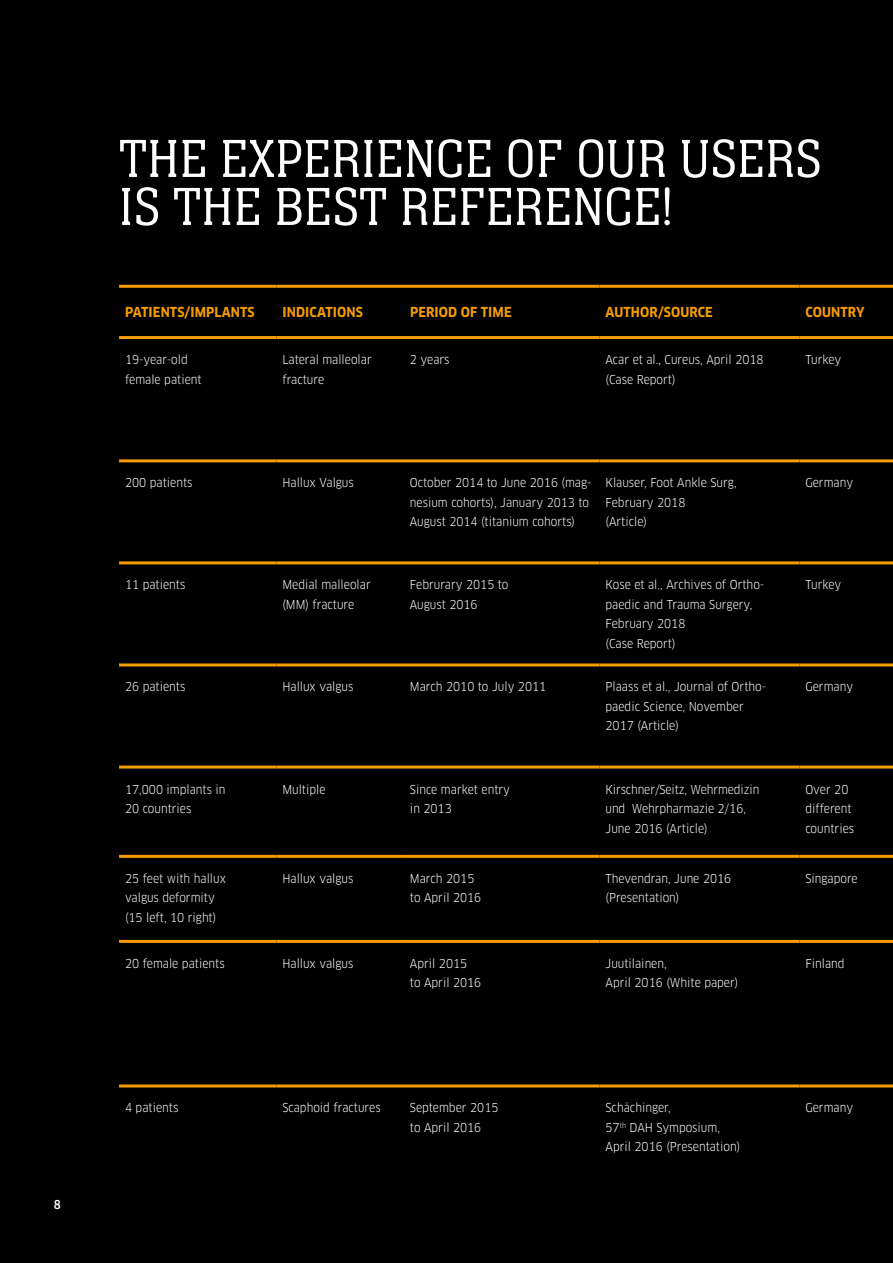
<style>
.page{position:relative;width:893px;height:1263px;background:#000}
.page>*{position:absolute;margin:0;border:0;box-sizing:border-box;transform-origin:0 0}
.t1{font:300 55.5px/48px "Neue Aachen Pro";letter-spacing:.005em;color:#fff}
.t2{font:700 13.5px "Clan Pro Narr";letter-spacing:.01em;color:#f59c00}
.t3{font:12px/19.5px "Clan Pro Narr";color:#fff}
.t4{font:500 12px "Clan Pro Narr";color:#fff}
</style>
<div class="page">
<hr style="left:119px;top:285px;width:157px;height:3px;background:#f59c00">
<hr style="left:276px;top:285px;width:128px;height:3px;background:#f59c00">
<hr style="left:404px;top:285px;width:196px;height:3px;background:#f59c00">
<hr style="left:600px;top:285px;width:199px;height:3px;background:#f59c00">
<hr style="left:799px;top:285px;width:94px;height:3px;background:#f59c00">
<hr style="left:119px;top:336px;width:157px;height:3px;background:#f59c00">
<hr style="left:276px;top:336px;width:128px;height:3px;background:#f59c00">
<hr style="left:404px;top:336px;width:196px;height:3px;background:#f59c00">
<hr style="left:600px;top:336px;width:199px;height:3px;background:#f59c00">
<hr style="left:799px;top:336px;width:94px;height:3px;background:#f59c00">
<hr style="left:119px;top:459px;width:157px;height:3px;background:#f59c00">
<hr style="left:276px;top:459px;width:128px;height:3px;background:#f59c00">
<hr style="left:404px;top:459px;width:196px;height:3px;background:#f59c00">
<hr style="left:600px;top:459px;width:199px;height:3px;background:#f59c00">
<hr style="left:799px;top:459px;width:94px;height:3px;background:#f59c00">
<hr style="left:119px;top:561px;width:157px;height:3px;background:#f59c00">
<hr style="left:276px;top:561px;width:128px;height:3px;background:#f59c00">
<hr style="left:404px;top:561px;width:196px;height:3px;background:#f59c00">
<hr style="left:600px;top:561px;width:199px;height:3px;background:#f59c00">
<hr style="left:799px;top:561px;width:94px;height:3px;background:#f59c00">
<hr style="left:119px;top:663px;width:157px;height:3px;background:#f59c00">
<hr style="left:276px;top:663px;width:128px;height:3px;background:#f59c00">
<hr style="left:404px;top:663px;width:196px;height:3px;background:#f59c00">
<hr style="left:600px;top:663px;width:199px;height:3px;background:#f59c00">
<hr style="left:799px;top:663px;width:94px;height:3px;background:#f59c00">
<hr style="left:119px;top:765px;width:157px;height:3px;background:#f59c00">
<hr style="left:276px;top:765px;width:128px;height:3px;background:#f59c00">
<hr style="left:404px;top:765px;width:196px;height:3px;background:#f59c00">
<hr style="left:600px;top:765px;width:199px;height:3px;background:#f59c00">
<hr style="left:799px;top:765px;width:94px;height:3px;background:#f59c00">
<hr style="left:119px;top:855px;width:157px;height:3px;background:#f59c00">
<hr style="left:276px;top:855px;width:128px;height:3px;background:#f59c00">
<hr style="left:404px;top:855px;width:196px;height:3px;background:#f59c00">
<hr style="left:600px;top:855px;width:199px;height:3px;background:#f59c00">
<hr style="left:799px;top:855px;width:94px;height:3px;background:#f59c00">
<hr style="left:119px;top:940px;width:157px;height:3px;background:#f59c00">
<hr style="left:276px;top:940px;width:128px;height:3px;background:#f59c00">
<hr style="left:404px;top:940px;width:196px;height:3px;background:#f59c00">
<hr style="left:600px;top:940px;width:199px;height:3px;background:#f59c00">
<hr style="left:799px;top:940px;width:94px;height:3px;background:#f59c00">
<hr style="left:119px;top:1084px;width:157px;height:3px;background:#f59c00">
<hr style="left:276px;top:1084px;width:128px;height:3px;background:#f59c00">
<hr style="left:404px;top:1084px;width:196px;height:3px;background:#f59c00">
<hr style="left:600px;top:1084px;width:199px;height:3px;background:#f59c00">
<hr style="left:799px;top:1084px;width:94px;height:3px;background:#f59c00">
<p class="t4" style="left:54px;top:1198px;width:9px">8</p>
<h1 class="t1" style="left:119px;top:135px;width:704px">THE EXPERIENCE OF OUR USERS<br>IS THE BEST REFERENCE!</h1>
<p class="t2" style="left:125px;top:304px;width:131px">PATIENTS/IMPLANTS</p>
<p class="t2" style="left:282px;top:304px;width:82px">INDICATIONS</p>
<p class="t2" style="left:410px;top:304px;width:103px">PERIOD OF TIME</p>
<p class="t2" style="left:606px;top:304px;width:109px">AUTHOR/SOURCE</p>
<p class="t2" style="left:805px;top:304px;width:61px">COUNTRY</p>
<p class="t3" style="left:125px;top:350px;width:78px">19-year-old female patient</p>
<p class="t3" style="left:282px;top:350px;width:91px">Lateral malleolar fracture</p>
<p class="t3" style="left:410px;top:350px;width:41px">2 years</p>
<p class="t3" style="left:606px;top:350px;width:160px">Acar et al., Cureus, April 2018 (Case Report)</p>
<p class="t3" style="left:805px;top:350px;width:37px">Turkey</p>
<p class="t3" style="left:125px;top:473px;width:69px">200 patients</p>
<p class="t3" style="left:282px;top:473px;width:73px">Hallux Valgus</p>
<p class="t3" style="left:410px;top:473px;width:183px">October 2014 to June 2016 (mag&shy;nesium cohorts), January 2013 to<br>August 2014 (titanium cohorts)</p>
<p class="t3" style="left:606px;top:473px;width:133px">Klauser, Foot Ankle Surg,<br>February 2018<br>(Article)</p>
<p class="t3" style="left:805px;top:473px;width:49px">Germany</p>
<p class="t3" style="left:125px;top:575px;width:62px">11 patients</p>
<p class="t3" style="left:282px;top:575px;width:90px">Medial malleolar (MM) fracture</p>
<p class="t3" style="left:410px;top:575px;width:100px">Februrary 2015 to<br>August 2016</p>
<p class="t3" style="left:606px;top:575px;width:160px">Kose et al., Archives of Ortho&shy;paedic and Trauma Surgery,<br>February 2018<br>(Case Report)</p>
<p class="t3" style="left:805px;top:575px;width:37px">Turkey</p>
<p class="t3" style="left:125px;top:677px;width:62px">26 patients</p>
<p class="t3" style="left:282px;top:677px;width:72px">Hallux valgus</p>
<p class="t3" style="left:410px;top:677px;width:138px">March 2010 to July 2011</p>
<p class="t3" style="left:606px;top:677px;width:162px">Plaass et al., Journal of Ortho&shy;paedic Science, November<br>2017 (Article)</p>
<p class="t3" style="left:805px;top:677px;width:49px">Germany</p>
<p class="t3" style="left:125px;top:779px;width:102px">17,000 implants in<br>20 countries</p>
<p class="t3" style="left:282px;top:779px;width:45px">Multiple</p>
<p class="t3" style="left:410px;top:779px;width:102px">Since market entry in 2013</p>
<p class="t3" style="left:606px;top:779px;width:155px">Kirschner/Seitz, Wehrmedizin und Wehrpharmazie 2/16,<br>June 2016 (Article)</p>
<p class="t3" style="left:805px;top:779px;width:50px">Over 20 different countries</p>
<p class="t3" style="left:125px;top:869px;width:102px">25 feet with hallux valgus deformity (15 left, 10 right)</p>
<p class="t3" style="left:282px;top:869px;width:72px">Hallux valgus</p>
<p class="t3" style="left:410px;top:869px;width:73px">March 2015 to April 2016</p>
<p class="t3" style="left:606px;top:869px;width:127px">Thevendran, June 2016 (Presentation)</p>
<p class="t3" style="left:805px;top:869px;width:54px">Singapore</p>
<p class="t3" style="left:125px;top:954px;width:101px">20 female patients</p>
<p class="t3" style="left:282px;top:954px;width:72px">Hallux valgus</p>
<p class="t3" style="left:410px;top:954px;width:73px">April 2015<br>to April 2016</p>
<p class="t3" style="left:606px;top:954px;width:134px">Juutilainen,<br>April 2016 (White paper)</p>
<p class="t3" style="left:805px;top:954px;width:41px">Finland</p>
<p class="t3" style="left:125px;top:1098px;width:55px">4 patients</p>
<p class="t3" style="left:282px;top:1098px;width:100px">Scaphoid fractures</p>
<p class="t3" style="left:410px;top:1098px;width:90px">September 2015 to April 2016</p>
<p class="t3" style="left:606px;top:1098px;width:136px">Schächinger,<br>57<sup>th</sup> DAH Symposium,<br>April 2016 (Presentation)</p>
<p class="t3" style="left:805px;top:1098px;width:49px">Germany</p>
</div>
